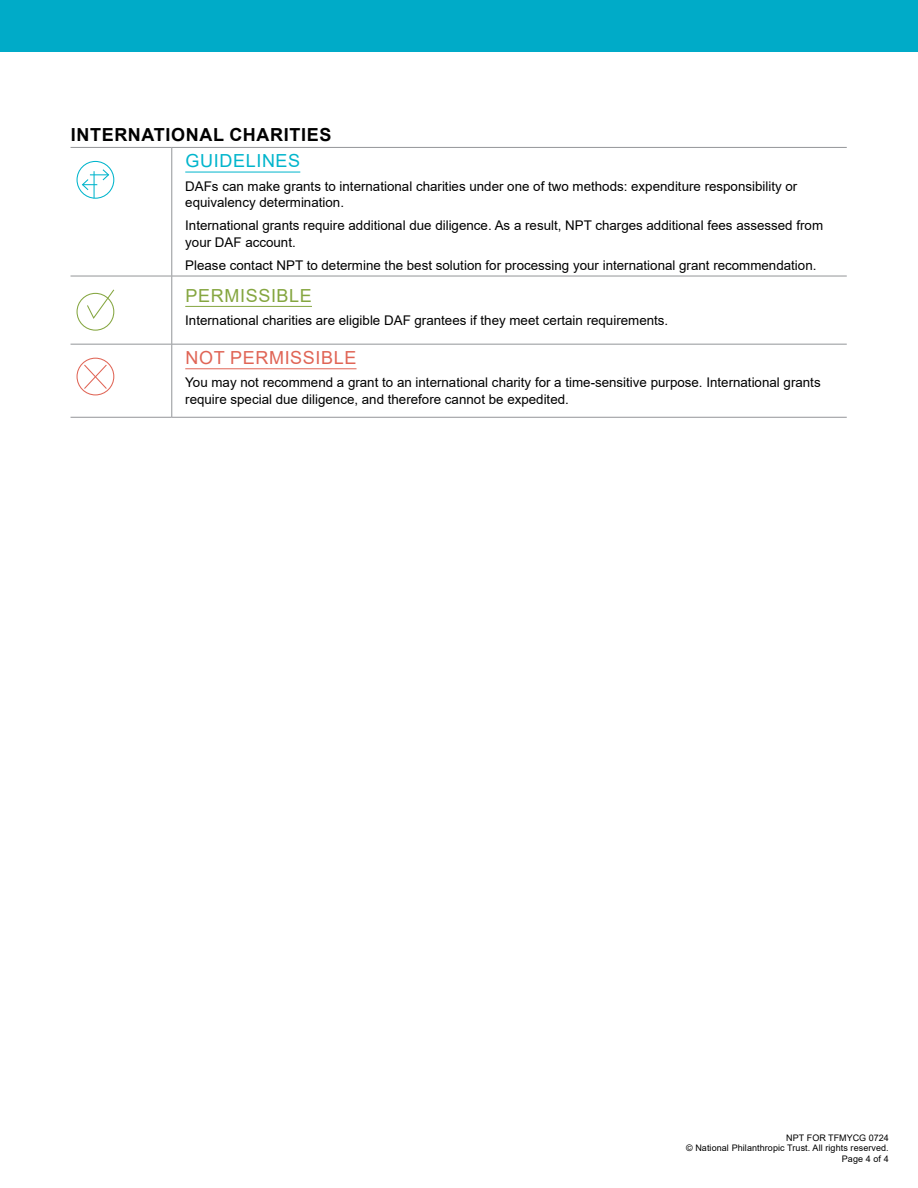
<style>
.page{position:relative;width:918px;height:1188px;background:#fff}
.page>*{position:absolute;margin:0;border:0;box-sizing:border-box;transform-origin:0 0}
.t1{font:700 18px "Arial";letter-spacing:.035em;color:#000}
.Paragraph_Style_4{font:18px "Arial";letter-spacing:.035em;color:#e06556}
.Paragraph_Style_3{font:18px "Arial";letter-spacing:.035em;color:#85a640}
.Paragraph_Style_4-2{font:18px "Arial";letter-spacing:.035em;color:#00b5cc}
.t2{font:13.35px/16.5px "Arial";color:#000}
.t3{font:9px "Arial";letter-spacing:.01em;color:#000}
</style>
<div class="page">
<div style="left:0;top:0;width:918px;height:52px;background:#00abc8"></div>
<hr style="left:71px;top:344px;width:101px;height:1px;background:#939598">
<hr style="left:172px;top:344px;width:675px;height:1px;background:#939598">
<hr style="left:71px;top:147px;width:101px;height:1px;background:#939598">
<hr style="left:172px;top:147px;width:675px;height:1px;background:#939598">
<hr style="left:71px;top:417px;width:101px;height:1px;background:#939598">
<hr style="left:172px;top:417px;width:675px;height:1px;background:#939598">
<hr style="left:171px;top:148px;width:1px;height:128px;background:#939598">
<hr style="left:171px;top:276px;width:1px;height:68px;background:#939598">
<hr style="left:171px;top:344px;width:1px;height:73px;background:#939598">
<hr style="left:71px;top:276px;width:101px;height:1px;background:#939598">
<hr style="left:172px;top:276px;width:675px;height:1px;background:#939598">
<div style="left:77px;top:161px;width:37px;height:38px;border:1px solid #00b5cc;border-radius:50%"></div>
<svg style="left:81px;top:168px;width:29px;height:30px"></svg>
<hr style="left:185px;top:172px;width:115px;height:1px;background:#00b5cc">
<div style="left:77px;top:293px;width:37px;height:38px;border:1px solid #85a640;border-radius:50%"></div>
<svg style="left:86px;top:289px;width:29px;height:31px"></svg>
<hr style="left:185px;top:306px;width:127px;height:1px;background:#85a640">
<div style="left:77px;top:358px;width:37px;height:37px;border:1px solid #e06556;border-radius:50%"></div>
<svg style="left:83px;top:364px;width:25px;height:26px"></svg>
<hr style="left:185px;top:368px;width:172px;height:1px;background:#e06556">
<p class="t1" style="left:71px;top:122px;width:262px">INTERNATIONAL CHARITIES</p>
<p class="Paragraph_Style_4-2" style="left:186px;top:149px;width:116px">GUIDELINES</p>
<p class="t2" style="left:185px;top:178px;width:614px">DAFs can make grants to international charities under one of two methods: expenditure responsibility or equivalency determination.</p>
<p class="t2" style="left:185px;top:217px;width:639px">International grants require additional due diligence. As a result, NPT charges additional fees assessed from your DAF account.</p>
<p class="t2" style="left:185px;top:257px;width:633px">Please contact NPT to determine the best solution for processing your international grant recommendation.</p>
<p class="Paragraph_Style_3" style="left:186px;top:283px;width:128px">PERMISSIBLE</p>
<p class="t2" style="left:185px;top:312px;width:485px">International charities are eligible DAF grantees if they meet certain requirements.</p>
<p class="Paragraph_Style_4" style="left:186px;top:345px;width:172px">NOT PERMISSIBLE</p>
<p class="t2" style="left:185px;top:374px;width:637px">You may not recommend a grant to an international charity for a time-sensitive purpose. International grants require special due diligence, and therefore cannot be expedited.</p>
<p class="t3" style="left:786px;top:1131px;width:104px">NPT FOR TFMYCG 0724</p>
<p class="t3" style="left:686px;top:1142px;width:204px">© National Philanthropic Trust. All rights reserved.</p>
<p class="t3" style="left:842px;top:1153px;width:48px">Page 4 of 4</p>
</div>
